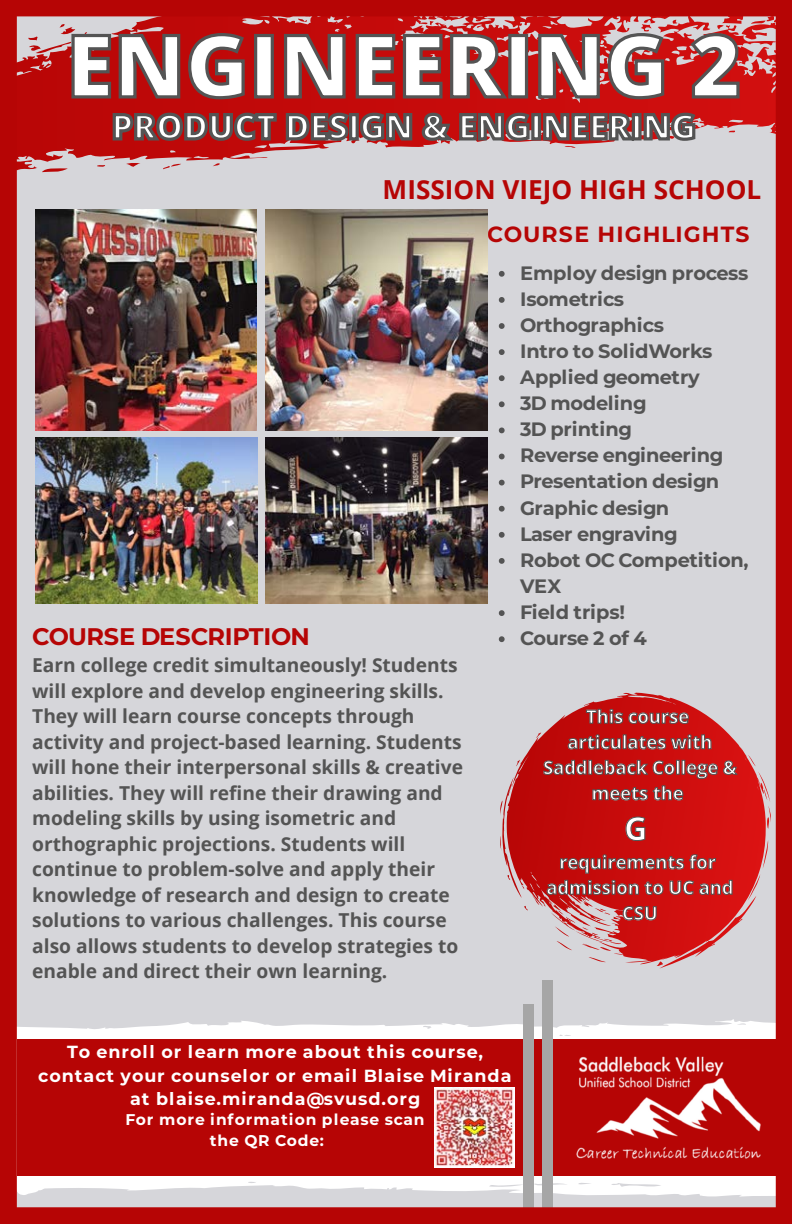
<style>
.page{position:relative;width:792px;height:1224px;background:#fff}
.page>*{position:absolute;margin:0;border:0;box-sizing:border-box;transform-origin:0 0}
.t1{font:800 86px "Open Sans";color:#fff}
.t2{font:800 34px "Open Sans";color:#fff}
.t3{font:700 32px "Open Sans";color:#fff}
.t4{font:700 26.2px "Open Sans";color:#b60505}
.t5{font:700 24px "Montserrat";letter-spacing:-.01em;color:#b60505}
.t6{font:700 22px "Montserrat";letter-spacing:.05em;color:#b60505}
.t7{font:700 19.4px/26px "Montserrat";letter-spacing:-.015em;color:#545454}
.t8{font:700 19.2px/25.6px "Open Sans";color:#545454}
.t9{font:700 18.4px/25.6px "Open Sans";color:#fff;text-align:center}
.t10{font:700 17.6px "Montserrat";letter-spacing:.05em;color:#fff}
.t11{font:700 15.6px "Montserrat";letter-spacing:.055em;color:#fff}
</style>
<div class="page">
<img style="left:0;top:0;width:792px;height:1224px">
<p class="t1" style="left:66px;top:5px;width:676px">ENGINEERING 2</p>
<p class="t2" style="left:112px;top:103px;width:585px">PRODUCT DESIGN &amp; ENGINEERING</p>
<p class="t4" style="left:383px;top:171px;width:380px">MISSION VIEJO HIGH SCHOOL</p>
<p class="t5" style="left:32px;top:619px;width:279px">COURSE DESCRIPTION</p>
<p class="t8" style="left:32px;top:652px;width:432px">Earn college credit simultaneously! Students will explore and develop engineering skills.<br>They will learn course concepts through activity and project-based learning. Students will hone their interpersonal skills &amp; creative abilities. They will refine their drawing and modeling skills by using isometric and orthographic projections. Students will continue to problem-solve and apply their knowledge of research and design to create solutions to various challenges. This course also allows students to develop strategies to enable and direct their own learning.</p>
<p class="t6" style="left:487px;top:218px;width:264px">COURSE HIGHLIGHTS</p>
<p class="t7" style="left:520px;top:259px;width:230px">Employ design process</p>
<p class="t7" style="left:520px;top:285px;width:106px">Isometrics</p>
<p class="t7" style="left:520px;top:311px;width:145px">Orthographics</p>
<p class="t7" style="left:520px;top:337px;width:194px">Intro to SolidWorks</p>
<p class="t7" style="left:520px;top:363px;width:181px">Applied geometry</p>
<p class="t7" style="left:520px;top:389px;width:128px">3D modeling</p>
<p class="t7" style="left:520px;top:415px;width:113px">3D printing</p>
<p class="t7" style="left:520px;top:441px;width:205px">Reverse engineering</p>
<p class="t7" style="left:520px;top:468px;width:200px">Presentation design</p>
<p class="t7" style="left:520px;top:494px;width:150px">Graphic design</p>
<p class="t7" style="left:520px;top:520px;width:159px">Laser engraving</p>
<p class="t7" style="left:520px;top:546px;width:230px">Robot OC Competition,<br>VEX</p>
<p class="t7" style="left:520px;top:598px;width:106px">Field trips!</p>
<p class="t7" style="left:520px;top:624px;width:128px">Course 2 of 4</p>
<p class="t9" style="left:586px;top:703px;width:105px">This course</p>
<p class="t9" style="left:543px;top:729px;width:195px">articulates with<br>Saddleback College &amp; meets the</p>
<p class="t3" style="left:624px;top:806px;width:25px">G</p>
<p class="t9" style="left:559px;top:849px;width:158px">requirements for</p>
<p class="t9" style="left:546px;top:874px;width:189px">admission to UC and<br>CSU</p>
<p class="t10" style="left:67px;top:1040px;width:418px">To enroll or learn more about this course,</p>
<p class="t10" style="left:38px;top:1063px;width:475px">contact your counselor or email Blaise Miranda</p>
<p class="t10" style="left:130px;top:1086px;width:292px">at blaise.miranda@svusd.org</p>
<p class="t11" style="left:125px;top:1109px;width:301px">For more information please scan</p>
<p class="t11" style="left:210px;top:1129px;width:116px">the QR Code:</p>
</div>
